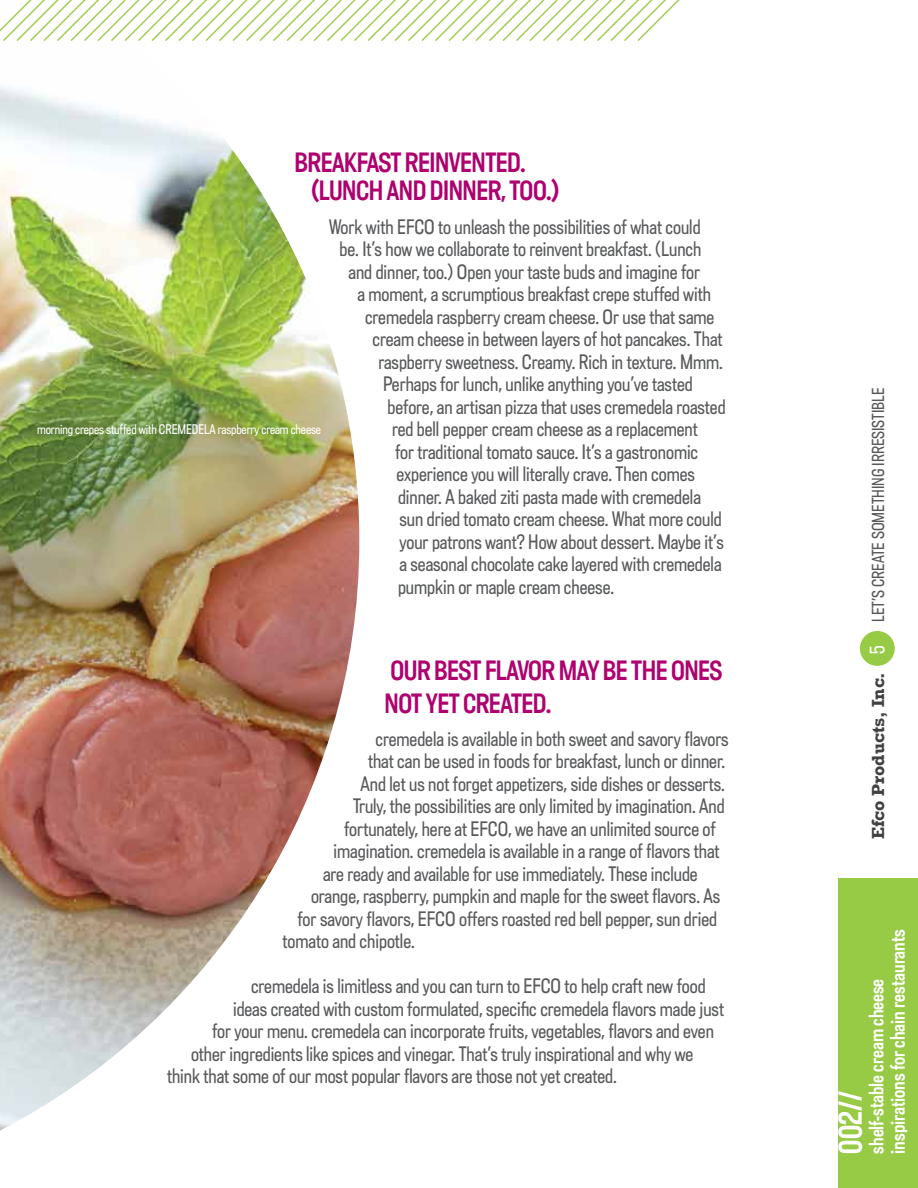
<style>
.page{position:relative;width:918px;height:1188px;background:#fff}
.page>*{position:absolute;margin:0;border:0;box-sizing:border-box;transform-origin:0 0}
.t1{font:500 28.5px "Vibration Cond";color:#fff}
.t2{font:500 24px/28.8px "Vibration Cond";letter-spacing:-.02em;color:#ae006e}
.t3{font:300 18px "Vibration Cond";color:#58595b}
.t4{font:500 18px/21.6px "Vibration Cond";color:#fff}
.t5{font:700 18px "Rockwell";color:#414042}
.t6{font:300 15px "Vibration Cond";color:#58595b}
.t7{font:300 12px "Vibration Cond";letter-spacing:-.01em;color:#fff}
.s1{font-family:"Vibration Cond";font-weight:300;color:#fff}
</style>
<div class="page">
<img style="left:0;top:85px;width:359px;height:1046px">
<div style="left:838px;top:879px;width:80px;height:309px;background:#97ca45"></div>
<svg style="left:0;top:0;width:680px;height:41px"></svg>
<div style="left:860px;top:631px;width:35px;height:35px;background:#97ca45;border-radius:50%"></div>
<h2 class="t2" style="left:311px;top:147px;width:250px;text-indent:-16px">BREAKFAST REINVENTED. (LUNCH AND DINNER, TOO.)</h2>
<p class="t3" style="left:329px;top:214px;width:373px">Work with EFCO to unleash the possibilities of what could</p>
<p class="t3" style="left:340px;top:237px;width:363px">be. It’s how we collaborate to reinvent breakfast. (Lunch</p>
<p class="t3" style="left:349px;top:259px;width:353px">and dinner, too.) Open your taste buds and imagine for</p>
<p class="t3" style="left:358px;top:282px;width:355px">a moment, a scrumptious breakfast crepe stuffed with</p>
<p class="t3" style="left:365px;top:304px;width:351px">cremedela raspberry cream cheese. Or use that same</p>
<p class="t3" style="left:373px;top:327px;width:352px">cream cheese in between layers of hot pancakes. That</p>
<p class="t3" style="left:379px;top:349px;width:346px">raspberry sweetness. Creamy. Rich in texture. Mmm.</p>
<p class="t3" style="left:383px;top:372px;width:311px">Perhaps for lunch, unlike anything you’ve tasted</p>
<p class="t3" style="left:388px;top:394px;width:340px">before, an artisan pizza that uses cremedela roasted</p>
<p class="t3" style="left:392px;top:417px;width:307px">red bell pepper cream cheese as a replacement</p>
<p class="t3" style="left:395px;top:439px;width:305px">for traditional tomato sauce. It’s a gastronomic</p>
<p class="t3" style="left:397px;top:462px;width:300px">experience you will literally crave. Then comes</p>
<p class="t3" style="left:398px;top:484px;width:304px">dinner. A baked ziti pasta made with cremedela</p>
<p class="t3" style="left:400px;top:507px;width:324px">sun dried tomato cream cheese. What more could</p>
<p class="t3" style="left:400px;top:529px;width:326px">your patrons want? How about dessert. Maybe it’s</p>
<p class="t3" style="left:400px;top:552px;width:324px">a seasonal chocolate cake layered with cremedela</p>
<p class="t3" style="left:398px;top:574px;width:218px">pumpkin or maple cream cheese.</p>
<p class="t7" style="left:37px;top:421px;width:285px">morning crepes stuffed with CREMEDELA raspberry cream cheese</p>
<h2 class="t2" style="left:391px;top:656px;width:14px">OUR</h2>
<h2 class="t2" style="left:434px;top:656px;width:13px">BEST</h2>
<h2 class="t2" style="left:485px;top:656px;width:13px">FLAVOR</h2>
<h2 class="t2" style="left:559px;top:656px;width:15px">MAY</h2>
<h2 class="t2" style="left:603px;top:656px;width:82px">BETHEONES</h2>
<h2 class="t2" style="left:385px;top:688px;width:92px">NOTYETCREATED</h2>
<h2 class="t2" style="left:546px;top:688px;width:7px">.</h2>
<p class="t3" style="left:376px;top:726px;width:355px">cremedela is available in both sweet and savory flavors</p>
<p class="t3" style="left:368px;top:749px;width:359px">that can be used in foods for breakfast, lunch or dinner.</p>
<p class="t3" style="left:361px;top:771px;width:366px">And let us not forget appetizers, side dishes or desserts.</p>
<p class="t3" style="left:353px;top:794px;width:373px">Truly, the possibilities are only limited by imagination. And</p>
<p class="t3" style="left:344px;top:816px;width:373px">fortunately, here at EFCO, we have an unlimited source of</p>
<p class="t3" style="left:334px;top:839px;width:388px">imagination. cremedela is available in a range of flavors that</p>
<p class="t3" style="left:323px;top:861px;width:376px">are ready and available for use immediately. These include</p>
<p class="t3" style="left:311px;top:884px;width:411px">orange, raspberry, pumpkin and maple for the sweet flavors. As</p>
<p class="t3" style="left:298px;top:906px;width:421px">for savory flavors, EFCO offers roasted red bell pepper, sun dried</p>
<p class="t3" style="left:283px;top:929px;width:134px">tomato and chipotle.</p>
<p class="t3" style="left:251px;top:974px;width:456px">cremedela is limitless and you can turn to EFCO to help craft new food</p>
<p class="t3" style="left:233px;top:996px;width:492px">ideas created with custom formulated, specific cremedela flavors made just</p>
<p class="t3" style="left:212px;top:1019px;width:503px">for your menu. cremedela can incorporate fruits, vegetables, flavors and even</p>
<p class="t3" style="left:191px;top:1041px;width:504px">other ingredients like spices and vinegar. That’s truly inspirational and why we</p>
<p class="t3" style="left:167px;top:1064px;width:451px">think that some of our most popular flavors are those not yet created.</p>
<p class="t6" style="left:868px;top:622px;width:236px;rotate:-90deg">LET’S CREATE SOMETHING IRRESISTIBLE</p>
<p class="t5" style="left:867px;top:839px;width:195px;rotate:-90deg">Efco Products, Inc. <span class="s1">5</span></p>
<p class="t4" style="left:865px;top:1154px;width:226px;rotate:-90deg">SHELF-STABLE CREAM CHEESE<br>INSPIRATIONS FOR CHAIN RESTAURANTS</p>
<h1 class="t1" style="left:831px;top:1154px;width:64px;rotate:-90deg">002//</h1>
</div>
